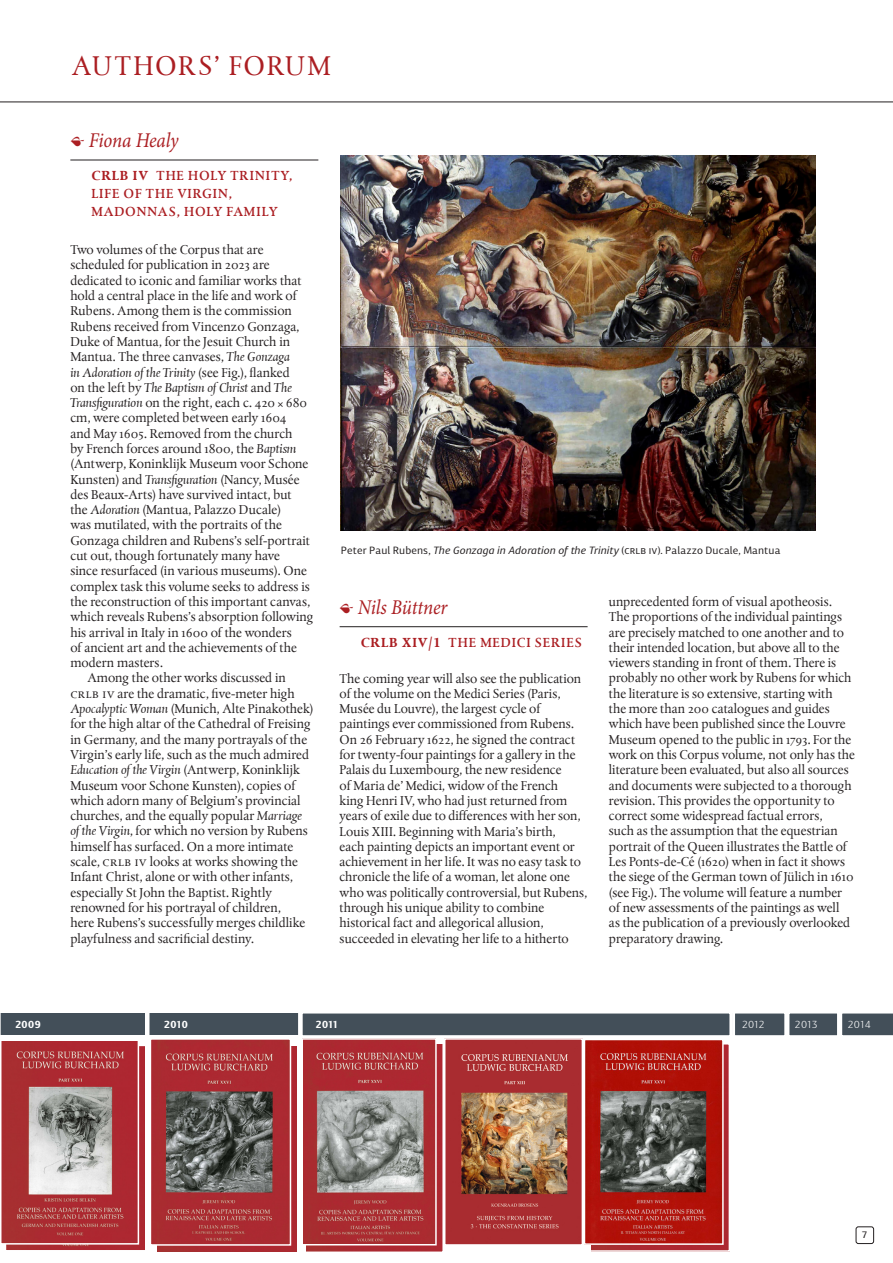
<style>
.page{position:relative;width:893px;height:1263px;background:#fff}
.page>*{position:absolute;margin:0;border:0;box-sizing:border-box;transform-origin:0 0}
.t1{font:28.5px "Albertina MT Pro";letter-spacing:.05em;color:#ab1e22}
.t2{font:italic 21px "Minion Pro";letter-spacing:-.01em;color:#ab1f23;scale:.9 1}
.t3{font:13.5px/15.3px "Albertina MT Pro";color:#231f20}
.t4{font:italic 13.5px "Albertina MT Pro";color:#231f20}
.t5{font:500 13.5px/18px "Albertina MT Pro";letter-spacing:.06em;color:#ab1e22}
.t6{font:12px "Diaria Sans Pro";color:#231f20}
.t7{font:10.5px "Diaria Sans Pro";letter-spacing:.01em;color:#231f20}
.t8{font:700 10.5px "Diaria Sans Pro";letter-spacing:.04em;color:#fff}
.t9{font:300 10.5px "Diaria Sans Pro";letter-spacing:.03em;color:#fff}
.s1{font-style:normal;color:#ab1e22}
.s2{font-weight:700}
.s3{font-style:italic}
.s4{font-style:normal}
</style>
<div class="page">
<img style="left:592px;top:1046px;width:135px;height:203px">
<div style="left:586px;top:1043px;width:144px;height:209px;border:2px solid #fff"></div>
<div style="left:0;top:1014px;width:893px;height:21px;background:#434f59"></div>
<hr style="left:0;top:1007px;width:1px;height:33px;background:#fff">
<hr style="left:145px;top:1007px;width:4px;height:33px;background:#fff">
<div style="left:298px;top:1007px;width:5px;height:33px;background:#fff"></div>
<img style="left:8px;top:1047px;width:137px;height:201px">
<div style="left:5px;top:1044px;width:145px;height:207px;border:2px solid #fff"></div>
<img style="left:307px;top:1044px;width:134px;height:206px">
<div style="left:301px;top:1039px;width:143px;height:214px;border:2px solid #fff"></div>
<img style="left:157px;top:1046px;width:139px;height:205px">
<img style="left:3px;top:1042px;width:133px;height:199px">
<div style="left:0;top:1039px;width:139px;height:205px;border:2px solid #fff"></div>
<img style="left:447px;top:1041px;width:133px;height:202px">
<div style="left:444px;top:1038px;width:139px;height:208px;border:2px solid #fff"></div>
<img style="left:304px;top:1041px;width:130px;height:201px">
<div style="left:301px;top:1038px;width:136px;height:207px;border:2px solid #fff"></div>
<img style="left:153px;top:1041px;width:135px;height:202px">
<div style="left:150px;top:1038px;width:141px;height:208px;border:2px solid #fff"></div>
<hr style="left:70px;top:160px;width:248px;height:1px;background:#231f20">
<hr style="left:340px;top:626px;width:248px;height:1px;background:#231f20">
<hr style="left:0;top:102px;width:893px;height:1px;background:#231f20">
<img style="left:341px;top:155px;width:475px;height:376px">
<div style="left:300px;top:1010px;width:432px;height:28px;border:3px solid #fff"></div>
<div style="left:732px;top:1010px;width:55px;height:28px;border:3px solid #fff"></div>
<div style="left:786px;top:1010px;width:54px;height:28px;border:3px solid #fff"></div>
<svg style="left:839px;top:1010px;width:54px;height:28px"></svg>
<img style="left:587px;top:1042px;width:134px;height:200px">
<div style="left:584px;top:1039px;width:140px;height:206px;border:2px solid #fff"></div>
<div style="left:856px;top:1226px;width:18px;height:18px;border:1px solid #231f20;border-radius:2px"></div>
<h1 class="t1" style="left:72px;top:48px;width:261px">AUTHORS’ FORUM</h1>
<h2 class="t2" style="left:70px;top:126px;width:122px"><span class="s1">•</span> Fiona Healy</h2>
<p class="t5" style="left:91px;top:166px;width:203px"><span class="s2">CRLB IV</span> THE HOLY TRINITY,<br>LIFE OF THE VIRGIN,<br>MADONNAS, HOLY FAMILY</p>
<p class="t3" style="left:70px;top:242px;width:195px">Two volumes of the Corpus that are</p>
<p class="t3" style="left:70px;top:257px;width:201px">scheduled for publication in 2023 are</p>
<p class="t3" style="left:70px;top:272px;width:233px">dedicated to iconic and familiar works that</p>
<p class="t3" style="left:70px;top:288px;width:228px">hold a central place in the life and work of</p>
<p class="t3" style="left:70px;top:303px;width:223px">Rubens. Among them is the commission</p>
<p class="t3" style="left:70px;top:318px;width:231px">Rubens received from Vincenzo Gonzaga,</p>
<p class="t3" style="left:70px;top:334px;width:221px">Duke of Mantua, for the Jesuit Church in</p>
<p class="t3" style="left:70px;top:349px;width:221px">Mantua. The three canvases, <span class="s3">The Gonzaga</span></p>
<p class="t4" style="left:70px;top:363px;width:221px">in Adoration of the Trinity <span class="s4">(see Fig.), flanked</span></p>
<p class="t4" style="left:70px;top:379px;width:223px"><span class="s4">on the left by</span> The Baptism of Christ <span class="s4">and</span> The</p>
<p class="t3" style="left:70px;top:395px;width:238px"><span class="s3">Transfiguration</span> on the right, each c. 420×680</p>
<p class="t3" style="left:70px;top:410px;width:218px">cm, were completed between early 1604</p>
<p class="t3" style="left:70px;top:425px;width:224px">and May 1605. Removed from the church</p>
<p class="t3" style="left:70px;top:441px;width:228px">by French forces around 1800, the <span class="s3">Baptism</span></p>
<p class="t3" style="left:70px;top:456px;width:240px">(Antwerp, Koninklijk Museum voor Schone</p>
<p class="t3" style="left:70px;top:471px;width:231px">Kunsten) and <span class="s3">Transfiguration</span> (Nancy, Musée</p>
<p class="t3" style="left:70px;top:487px;width:223px">des Beaux-Arts) have survived intact, but</p>
<p class="t3" style="left:70px;top:502px;width:212px">the <span class="s3">Adoration</span> (Mantua, Palazzo Ducale)</p>
<p class="t3" style="left:70px;top:517px;width:213px">was mutilated, with the portraits of the</p>
<p class="t3" style="left:70px;top:532px;width:241px">Gonzaga children and Rubens’s self-portrait</p>
<p class="t3" style="left:70px;top:548px;width:211px">cut out, though fortunately many have</p>
<p class="t3" style="left:70px;top:563px;width:238px">since resurfaced (in various museums). One</p>
<p class="t3" style="left:70px;top:578px;width:241px">complex task this volume seeks to address is</p>
<p class="t3" style="left:70px;top:594px;width:241px">the reconstruction of this important canvas,</p>
<p class="t3" style="left:70px;top:609px;width:245px">which reveals Rubens’s absorption following</p>
<p class="t3" style="left:70px;top:624px;width:223px">his arrival in Italy in 1600 of the wonders</p>
<p class="t3" style="left:70px;top:639px;width:228px">of ancient art and the achievements of the</p>
<p class="t3" style="left:70px;top:655px;width:94px">modern masters.</p>
<p class="t3" style="left:87px;top:670px;width:200px">Among the other works discussed in</p>
<p class="t3" style="left:70px;top:685px;width:226px">cr lb iv are the dramatic, five-meter high</p>
<p class="t3" style="left:70px;top:701px;width:245px"><span class="s3">Apocalyptic Woman</span> (Munich, Alte Pinakothek)</p>
<p class="t3" style="left:70px;top:716px;width:242px">for the high altar of the Cathedral of Freising</p>
<p class="t3" style="left:70px;top:731px;width:238px">in Germany, and the many portrayals of the</p>
<p class="t3" style="left:70px;top:747px;width:240px">Virgin’s early life, such as the much admired</p>
<p class="t4" style="left:70px;top:761px;width:231px">Education of the Virgin <span class="s4">(Antwerp, Koninklijk</span></p>
<p class="t3" style="left:70px;top:777px;width:227px">Museum voor Schone Kunsten), copies of</p>
<p class="t3" style="left:70px;top:792px;width:232px">which adorn many of Belgium’s provincial</p>
<p class="t3" style="left:70px;top:808px;width:233px">churches, and the equally popular <span class="s3">Marriage</span></p>
<p class="t3" style="left:70px;top:823px;width:239px"><span class="s3">of the Virgin</span>, for which no version by Rubens</p>
<p class="t3" style="left:70px;top:838px;width:224px">himself has surfaced. On a more intimate</p>
<p class="t3" style="left:70px;top:854px;width:229px">scale, cr l b iv looks at works showing the</p>
<p class="t3" style="left:70px;top:869px;width:224px">Infant Christ, alone or with other infants,</p>
<p class="t3" style="left:70px;top:884px;width:203px">especially St John the Baptist. Rightly</p>
<p class="t3" style="left:70px;top:899px;width:212px">renowned for his portrayal of children,</p>
<p class="t3" style="left:70px;top:915px;width:237px">here Rubens’s successfully merges childlike</p>
<p class="t3" style="left:70px;top:930px;width:185px">playfulness and sacrificial destiny.</p>
<p class="t7" style="left:341px;top:543px;width:441px">Peter Paul Rubens, <span class="s3">The Gonzaga in Adoration of the Trinity</span> (crlb iv). Palazzo Ducale, Mantua</p>
<h2 class="t2" style="left:340px;top:593px;width:121px"><span class="s1">•</span> Nils Büttner</h2>
<p class="t5" style="left:361px;top:633px;width:223px"><span class="s2">CRLB XIV/1</span> THE MEDICI SERIES</p>
<p class="t3" style="left:340px;top:670px;width:249px">The coming year will also see the publication of the volume on the Medici Series (Paris, Musée du Louvre), the largest cycle of paintings ever commissioned from Rubens.<br>On 26 February 1622, he signed the contract for twenty-four paintings for a gallery in the Palais du Luxembourg, the new residence<br>of Maria de’ Medici, widow of the French<br>king Henri IV, who had just returned from years of exile due to differences with her son, Louis XIII. Beginning with Maria’s birth,<br>each painting depicts an important event or achievement in her life. It was no easy task to chronicle the life of a woman, let alone one who was politically controversial, but Rubens, through his unique ability to combine historical fact and allegorical allusion, succeeded in elevating her life to a hitherto</p>
<p class="t3" style="left:609px;top:594px;width:248px">unprecedented form of visual apotheosis.<br>The proportions of the individual paintings are precisely matched to one another and to their intended location, but above all to the viewers standing in front of them. There is probably no other work by Rubens for which the literature is so extensive, starting with<br>the more than 200 catalogues and guides which have been published since the Louvre Museum opened to the public in 1793. For the work on this Corpus volume, not only has the literature been evaluated, but also all sources and documents were subjected to a thorough revision. This provides the opportunity to correct some widespread factual errors,<br>such as the assumption that the equestrian portrait of the Queen illustrates the Battle of Les Ponts-de-Cé (1620) when in fact it shows the siege of the German town of Jülich in 1610 (see Fig.). The volume will feature a number of new assessments of the paintings as well<br>as the publication of a previously overlooked preparatory drawing.</p>
<p class="t8" style="left:316px;top:1017px;width:23px">2011</p>
<p class="t9" style="left:742px;top:1018px;width:24px">2012</p>
<p class="t9" style="left:795px;top:1018px;width:24px">2013</p>
<p class="t9" style="left:848px;top:1018px;width:24px">2014</p>
<p class="t8" style="left:15px;top:1017px;width:27px">2009</p>
<p class="t8" style="left:164px;top:1017px;width:25px">2010</p>
<p class="t8" style="left:317px;top:1017px;width:23px">2011</p>
<p class="t8" style="left:753px;top:1017px;width:24px">2015</p>
<p class="t6" style="left:862px;top:1226px;width:7px">7</p>
</div>
